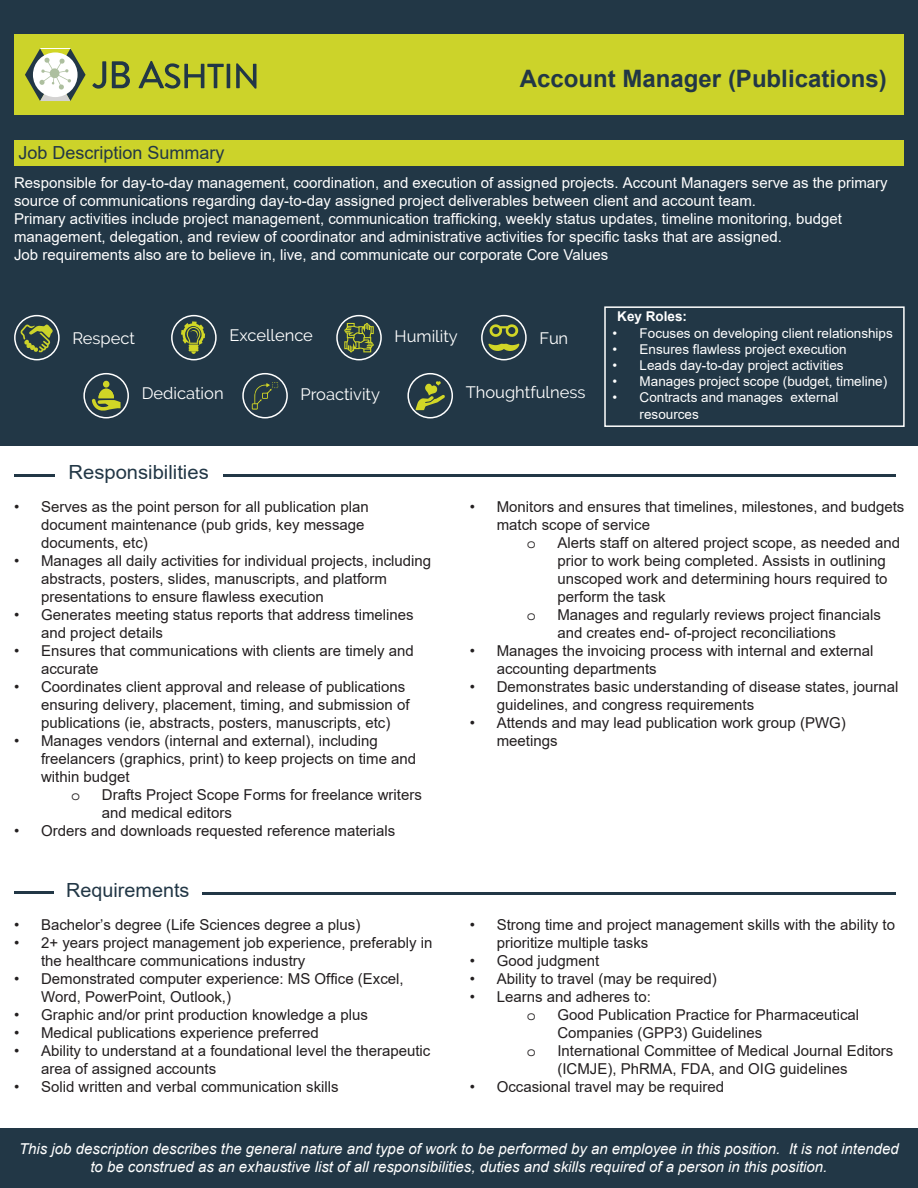
<style>
.page{position:relative;width:918px;height:1188px;background:#fff}
.page>*{position:absolute;margin:0;border:0;box-sizing:border-box;transform-origin:0 0}
.t1{font:700 24px "Arial";color:#223746}
.t2{font:19.5px "Arial";color:#223746}
.t3{font:18px "Arial";color:#223746}
.t4{font:16.5px "Raleway";color:#fff}
.t5{font:15px/18px "Arial";color:#231f20}
.t6{font:15px/18px "Arial";color:#fff}
.t7{font:italic 15px/18px "Arial";color:#fff;text-align:center}
.t8{font:15px "Courier Std";color:#231f20}
.t9{font:13.5px/16.2px "Arial";color:#fff}
.t10{font:700 13.5px "Arial";color:#fff}
</style>
<div class="page">
<div style="left:0;top:1129px;width:918px;height:59px;background:#223746"></div>
<div style="left:0;top:0;width:918px;height:446px;background:#223746"></div>
<div style="left:14px;top:35px;width:890px;height:80px;background:#ccd32a"></div>
<div style="left:14px;top:140px;width:890px;height:26px;background:#ccd32a"></div>
<div style="left:83px;top:373px;width:46px;height:46px;border:2px solid #fff;border-radius:50%"></div>
<svg style="left:92px;top:381px;width:29px;height:30px"></svg>
<div style="left:242px;top:373px;width:46px;height:46px;border:2px solid #fff;border-radius:50%"></div>
<svg style="left:252px;top:382px;width:26px;height:28px"></svg>
<div style="left:407px;top:373px;width:46px;height:46px;border:2px solid #fff;border-radius:50%"></div>
<svg style="left:415px;top:381px;width:30px;height:29px"></svg>
<div style="left:14px;top:315px;width:46px;height:45px;border:2px solid #fff;border-radius:50%"></div>
<svg style="left:20px;top:324px;width:33px;height:29px"></svg>
<div style="left:171px;top:315px;width:46px;height:45px;border:2px solid #fff;border-radius:50%"></div>
<svg style="left:181px;top:321px;width:24px;height:33px"></svg>
<div style="left:336px;top:315px;width:46px;height:45px;border:2px solid #fff;border-radius:50%"></div>
<svg style="left:344px;top:323px;width:30px;height:29px"></svg>
<div style="left:481px;top:315px;width:46px;height:45px;border:2px solid #fff;border-radius:50%"></div>
<svg style="left:490px;top:324px;width:28px;height:13px"></svg>
<svg style="left:488px;top:344px;width:31px;height:7px"></svg>
<hr style="left:223px;top:474px;width:673px;height:2px;background:#223746">
<hr style="left:14px;top:474px;width:40px;height:2px;background:#223746">
<hr style="left:202px;top:892px;width:693px;height:3px;background:#223746">
<hr style="left:14px;top:891px;width:40px;height:3px;background:#223746">
<div style="left:604px;top:306px;width:301px;height:121px;border:2px solid #fff"></div>
<svg style="left:25px;top:49px;width:61px;height:52px"></svg>
<svg style="left:92px;top:61px;width:14px;height:28px"></svg>
<svg style="left:112px;top:61px;width:18px;height:27px"></svg>
<svg style="left:138px;top:61px;width:86px;height:28px"></svg>
<hr style="left:227px;top:64px;width:3px;height:24px;background:#223746">
<svg style="left:236px;top:63px;width:21px;height:26px"></svg>
<hr style="left:40px;top:48px;width:30px;height:1px;background:#fff">
<h1 class="t1" style="left:520px;top:61px;width:368px">Account Manager (Publications)</h1>
<p class="t3" style="left:18px;top:140px;width:208px">Job Description Summary</p>
<p class="t6" style="left:14px;top:174px;width:875px">Responsible for day-to-day management, coordination, and execution of assigned projects. Account Managers serve as the primary source of communications regarding day-to-day assigned project deliverables between client and account team.<br>Primary activities include project management, communication trafficking, weekly status updates, timeline monitoring, budget management, delegation, and review of coordinator and administrative activities for specific tasks that are assigned.<br>Job requirements also are to believe in, live, and communicate our corporate Core Values</p>
<p class="t4" style="left:72px;top:329px;width:64px">Respect</p>
<p class="t4" style="left:229px;top:326px;width:85px">Excellence</p>
<p class="t4" style="left:395px;top:326px;width:65px">Humility</p>
<p class="t4" style="left:539px;top:328px;width:30px">Fun</p>
<p class="t4" style="left:142px;top:384px;width:83px">Dedication</p>
<p class="t4" style="left:301px;top:385px;width:81px">Proactivity</p>
<p class="t4" style="left:466px;top:383px;width:121px">Thoughtfulness</p>
<h2 class="t2" style="left:69px;top:459px;width:142px">Responsibilities</h2>
<p class="t10" style="left:617px;top:307px;width:71px">Key Roles:</p>
<p class="t9" style="left:613px;top:325px;width:282px">• Focuses on developing client relationships</p>
<p class="t9" style="left:613px;top:341px;width:236px">• Ensures flawless project execution</p>
<p class="t9" style="left:613px;top:357px;width:233px">• Leads day-to-day project activities</p>
<p class="t9" style="left:613px;top:373px;width:276px">• Manages project scope (budget, timeline)</p>
<p class="t9" style="left:640px;top:390px;width:200px;text-indent:-27px">• Contracts and manages external resources</p>
<p class="t5" style="left:41px;top:498px;width:329px;text-indent:-27px">• Serves as the point person for all publication plan document maintenance (pub grids, key message documents, etc)</p>
<p class="t5" style="left:41px;top:552px;width:392px;text-indent:-27px">• Manages all daily activities for individual projects, including abstracts, posters, slides, manuscripts, and platform presentations to ensure flawless execution</p>
<p class="t5" style="left:41px;top:606px;width:374px;text-indent:-27px">• Generates meeting status reports that address timelines and project details</p>
<p class="t5" style="left:41px;top:642px;width:374px;text-indent:-27px">• Ensures that communications with clients are timely and accurate</p>
<p class="t5" style="left:41px;top:678px;width:370px;text-indent:-27px">• Coordinates client approval and release of publications ensuring delivery, placement, timing, and submission of publications (ie, abstracts, posters, manuscripts, etc)</p>
<p class="t5" style="left:41px;top:732px;width:377px;text-indent:-27px">• Manages vendors (internal and external), including freelancers (graphics, print) to keep projects on time and within budget</p>
<p class="t8" style="left:71px;top:787px;width:10px">o</p>
<p class="t5" style="left:102px;top:786px;width:322px">Drafts Project Scope Forms for freelance writers and medical editors</p>
<p class="t5" style="left:14px;top:822px;width:383px">• Orders and downloads requested reference materials</p>
<h2 class="t2" style="left:66px;top:877px;width:125px">Requirements</h2>
<p class="t5" style="left:14px;top:916px;width:348px">• Bachelor’s degree (Life Sciences degree a plus)</p>
<p class="t5" style="left:41px;top:934px;width:393px;text-indent:-27px">• 2+ years project management job experience, preferably in the healthcare communications industry</p>
<p class="t5" style="left:41px;top:970px;width:364px;text-indent:-27px">• Demonstrated computer experience: MS Office (Excel,<br>Word, PowerPoint, Outlook,)</p>
<p class="t5" style="left:14px;top:1006px;width:355px">• Graphic and/or print production knowledge a plus</p>
<p class="t5" style="left:14px;top:1024px;width:306px">• Medical publications experience preferred</p>
<p class="t5" style="left:41px;top:1042px;width:391px;text-indent:-27px">• Ability to understand at a foundational level the therapeutic area of assigned accounts</p>
<p class="t5" style="left:14px;top:1078px;width:326px">• Solid written and verbal communication skills</p>
<p class="t5" style="left:497px;top:498px;width:409px;text-indent:-27px">• Monitors and ensures that timelines, milestones, and budgets match scope of service</p>
<p class="t8" style="left:527px;top:535px;width:10px">o</p>
<p class="t5" style="left:557px;top:534px;width:344px">Alerts staff on altered project scope, as needed and prior to work being completed. Assists in outlining unscoped work and determining hours required to perform the task</p>
<p class="t8" style="left:527px;top:607px;width:10px">o</p>
<p class="t5" style="left:557px;top:606px;width:325px">Manages and regularly reviews project financials and creates end- of-project reconciliations</p>
<p class="t5" style="left:497px;top:642px;width:378px;text-indent:-27px">• Manages the invoicing process with internal and external accounting departments</p>
<p class="t5" style="left:497px;top:678px;width:403px;text-indent:-27px">• Demonstrates basic understanding of disease states, journal guidelines, and congress requirements</p>
<p class="t5" style="left:497px;top:714px;width:351px;text-indent:-27px">• Attends and may lead publication work group (PWG) meetings</p>
<p class="t5" style="left:497px;top:916px;width:400px;text-indent:-27px">• Strong time and project management skills with the ability to prioritize multiple tasks</p>
<p class="t5" style="left:470px;top:952px;width:131px">• Good judgment</p>
<p class="t5" style="left:470px;top:970px;width:249px">• Ability to travel (may be required)</p>
<p class="t5" style="left:470px;top:988px;width:183px">• Learns and adheres to:</p>
<p class="t8" style="left:527px;top:1008px;width:10px">o</p>
<p class="t5" style="left:557px;top:1006px;width:303px">Good Publication Practice for Pharmaceutical<br>Companies (GPP3) Guidelines</p>
<p class="t8" style="left:527px;top:1044px;width:10px">o</p>
<p class="t5" style="left:557px;top:1042px;width:337px">International Committee of Medical Journal Editors (ICMJE), PhRMA, FDA, and OIG guidelines</p>
<p class="t5" style="left:470px;top:1078px;width:256px">• Occasional travel may be required</p>
<p class="t7" style="left:19px;top:1140px;width:881px">This job description describes the general nature and type of work to be performed by an employee in this position. It is not intended to be construed as an exhaustive list of all responsibilities, duties and skills required of a person in this position.</p>
</div>
